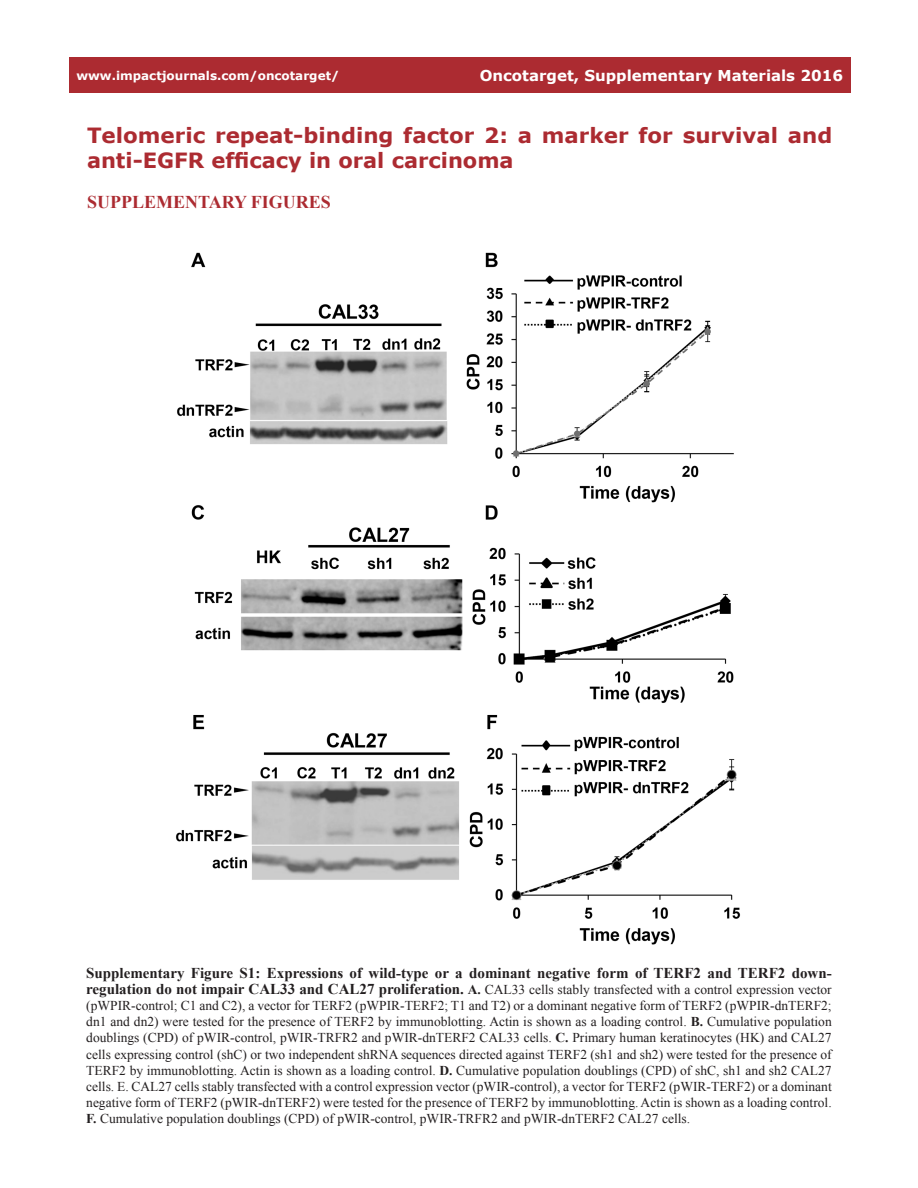
<style>
.page{position:relative;width:918px;height:1188px;background:#fff}
.page>*{position:absolute;margin:0;border:0;box-sizing:border-box;transform-origin:0 0}
.t1{font:700 21px/25.2px "Verdana";color:#ac2b31}
.Heading{font:700 18px "Times New Roman";color:#ac2b31}
.figuretext{font:700 15px "Times New Roman";color:#231f20}
.Web_right{font:700 15px "Verdana";color:#fff}
.figuretext-2{font:13.5px/16.2px "Times New Roman";color:#231f20;text-align:justify}
.Web_left{font:700 12px "Verdana";color:#fff}
.s1{font-weight:700;font-size:15px}
.s2{font-weight:700}
</style>
<div class="page">
<div style="left:69px;top:57px;width:781px;height:36px;background:#ac2b31"></div>
<img style="left:176px;top:252px;width:564px;height:693px">
<p class="Web_left" style="left:76px;top:67px;width:264px">www.impactjournals.com/oncotarget/</p>
<p class="Web_right" style="left:480px;top:65px;width:365px">Oncotarget, Supplementary Materials 2016</p>
<p class="t1" style="left:87px;top:122px;width:747px">Telomeric repeat-binding factor 2: a marker for survival and anti-EGFR efficacy in oral carcinoma</p>
<p class="Heading" style="left:87px;top:189px;width:245px">SUPPLEMENTARY FIGURES</p>
<p class="figuretext" style="left:86px;top:962px;width:747px">Supplementary Figure S1: Expressions of wild-type or a dominant negative form of TERF2 and TERF2 down-</p>
<p class="figuretext-2" style="left:86px;top:981px;width:747px"><span class="s1">regulation do not impair CAL33 and CAL27 proliferation.</span> <span class="s2">A.</span> CAL33 cells stably transfected with a control expression vector (pWPIR-control; C1 and C2), a vector for TERF2 (pWPIR-TERF2; T1 and T2) or a dominant negative form of TERF2 (pWPIR-dnTERF2; dn1 and dn2) were tested for the presence of TERF2 by immunoblotting. Actin is shown as a loading control. <span class="s2">B.</span> Cumulative population doublings (CPD) of pWIR-control, pWIR-TRFR2 and pWIR-dnTERF2 CAL33 cells. <span class="s2">C.</span> Primary human keratinocytes (HK) and CAL27 cells expressing control (shC) or two independent shRNA sequences directed against TERF2 (sh1 and sh2) were tested for the presence of TERF2 by immunoblotting. Actin is shown as a loading control. <span class="s2">D.</span> Cumulative population doublings (CPD) of shC, sh1 and sh2 CAL27 cells. E. CAL27 cells stably transfected with a control expression vector (pWIR-control), a vector for TERF2 (pWIR-TERF2) or a dominant negative form of TERF2 (pWIR-dnTERF2) were tested for the presence of TERF2 by immunoblotting. Actin is shown as a loading control.<br><span class="s2">F.</span> Cumulative population doublings (CPD) of pWIR-control, pWIR-TRFR2 and pWIR-dnTERF2 CAL27 cells.</p>
</div>
